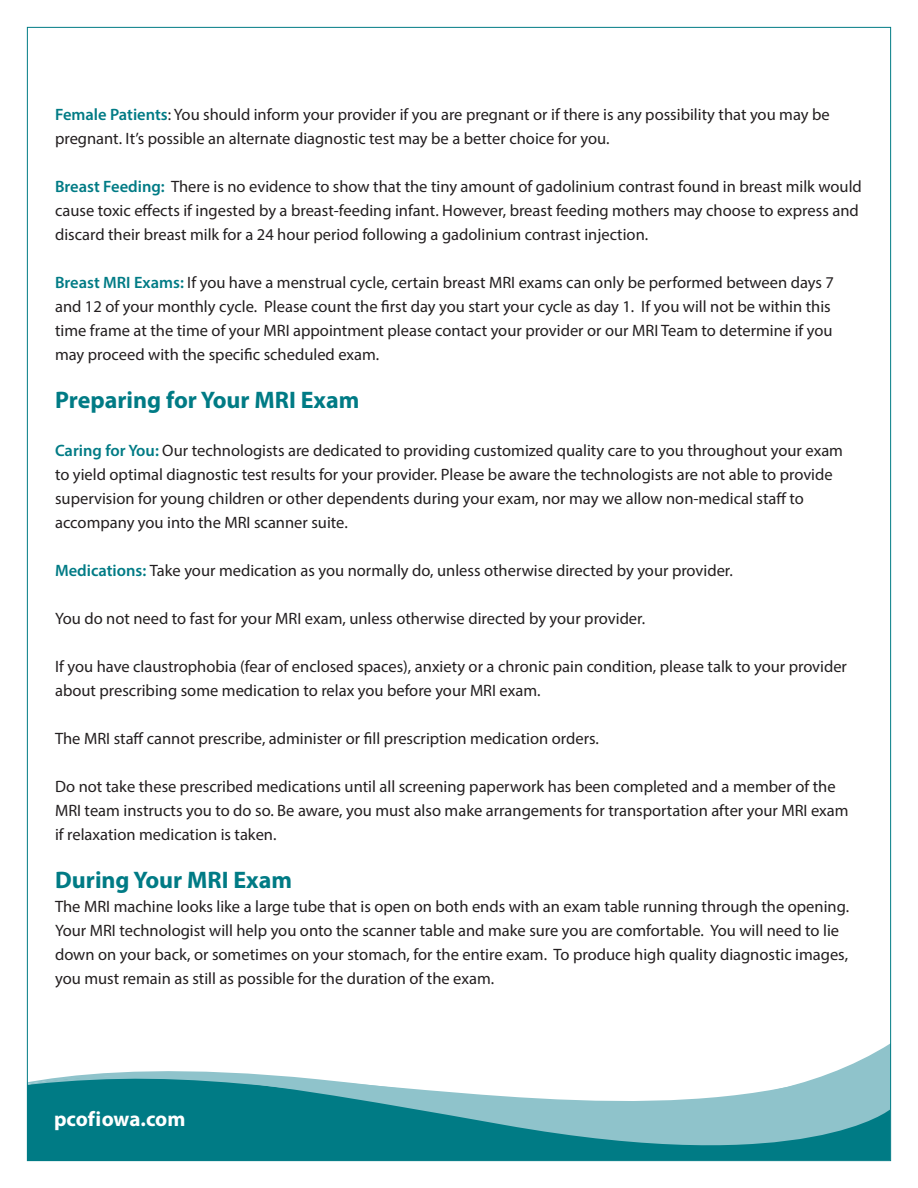
<style>
.page{position:relative;width:918px;height:1188px;background:#fff}
.page>*{position:absolute;margin:0;border:0;box-sizing:border-box;transform-origin:0 0}
.t1{font:700 24px "Myriad Pro";color:#007b85}
.t2{font:700 21px "Myriad Pro";color:#fff}
.t3{font:16.5px/24px "Myriad Pro";color:#231f20}
.s1{font-weight:600;color:#007b85}
</style>
<div class="page">
<svg style="left:26px;top:1043px;width:865px;height:119px"></svg>
<svg style="left:26px;top:1053px;width:863px;height:105px"></svg>
<div style="left:0;top:1046px;width:27px;height:77px;background:#fff"></div>
<p class="t3" style="left:55px;top:103px;width:776px"><span class="s1">Female Patients</span>: You should inform your provider if you are pregnant or if there is any possibility that you may be pregnant. It’s possible an alternate diagnostic test may be a better choice for you.</p>
<p class="t3" style="left:55px;top:175px;width:808px"><span class="s1">Breast Feeding:</span> There is no evidence to show that the tiny amount of gadolinium contrast found in breast milk would cause toxic effects if ingested by a breast-feeding infant. However, breast feeding mothers may choose to express and discard their breast milk for a 24 hour period following a gadolinium contrast injection.</p>
<p class="t3" style="left:55px;top:271px;width:781px"><span class="s1">Breast MRI Exams:</span> If you have a menstrual cycle, certain breast MRI exams can only be performed between days 7 and 12 of your monthly cycle. Please count the first day you start your cycle as day 1. If you will not be within this time frame at the time of your MRI appointment please contact your provider or our MRI Team to determine if you may proceed with the specific scheduled exam.</p>
<p class="t1" style="left:55px;top:385px;width:306px">Preparing for Your MRI Exam</p>
<p class="t3" style="left:55px;top:439px;width:790px"><span class="s1">Caring for You:</span> Our technologists are dedicated to providing customized quality care to you throughout your exam to yield optimal diagnostic test results for your provider. Please be aware the technologists are not able to provide supervision for young children or other dependents during your exam, nor may we allow non-medical staff to accompany you into the MRI scanner suite.</p>
<p class="t3" style="left:55px;top:559px;width:679px"><span class="s1">Medications:</span> Take your medication as you normally do, unless otherwise directed by your provider.</p>
<p class="t3" style="left:55px;top:607px;width:592px">You do not need to fast for your MRI exam, unless otherwise directed by your provider.</p>
<p class="t3" style="left:55px;top:655px;width:793px">If you have claustrophobia (fear of enclosed spaces), anxiety or a chronic pain condition, please talk to your provider about prescribing some medication to relax you before your MRI exam.</p>
<p class="t3" style="left:55px;top:727px;width:545px">The MRI staff cannot prescribe, administer or fill prescription medication orders.</p>
<p class="t3" style="left:55px;top:775px;width:795px">Do not take these prescribed medications until all screening paperwork has been completed and a member of the<br>MRI team instructs you to do so. Be aware, you must also make arrangements for transportation after your MRI exam if relaxation medication is taken.</p>
<p class="t1" style="left:55px;top:865px;width:238px">During Your MRI Exam</p>
<p class="t3" style="left:55px;top:895px;width:796px">The MRI machine looks like a large tube that is open on both ends with an exam table running through the opening.<br>Your MRI technologist will help you onto the scanner table and make sure you are comfortable. You will need to lie down on your back, or sometimes on your stomach, for the entire exam. To produce high quality diagnostic images, you must remain as still as possible for the duration of the exam.</p>
<p class="t2" style="left:54px;top:1106px;width:133px">pcofiowa.com</p>
</div>
